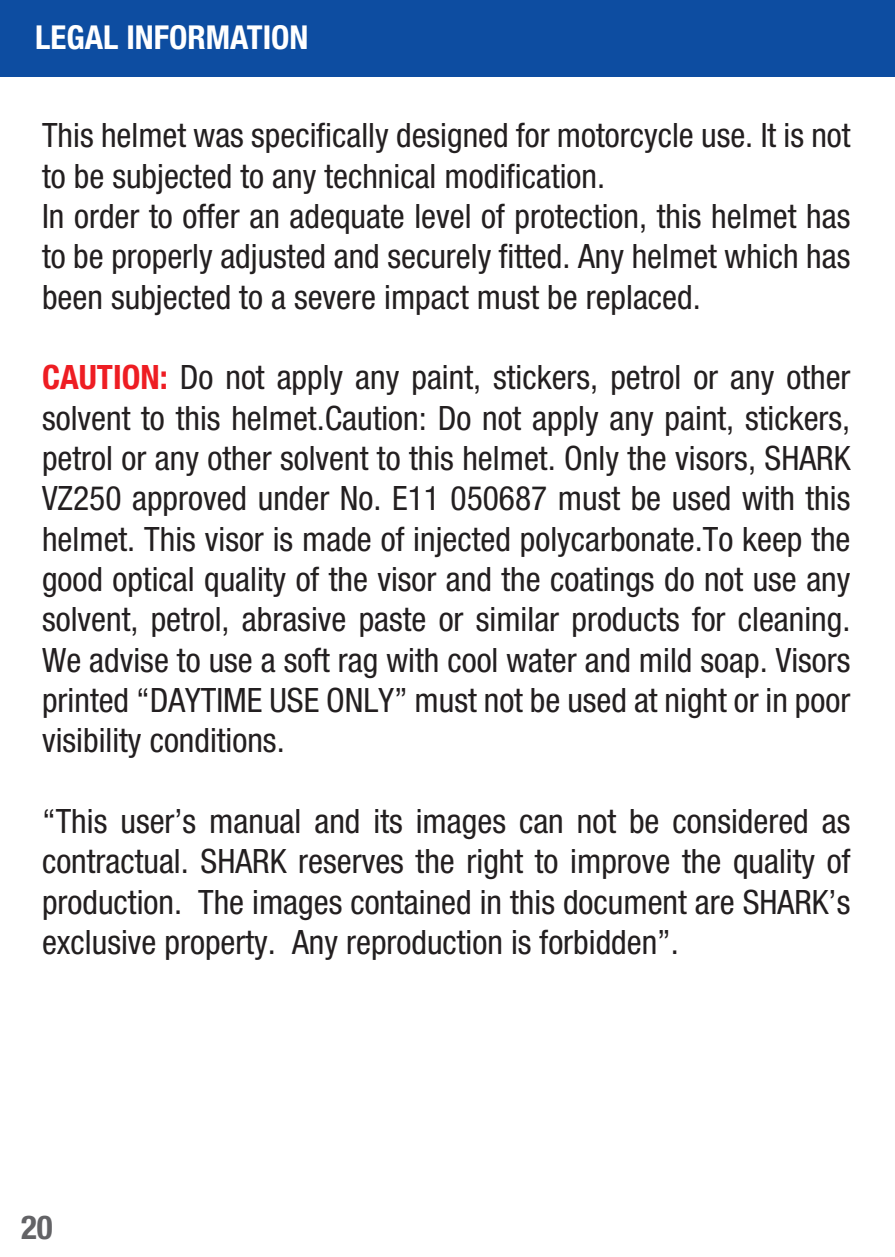
<style>
.page{position:relative;width:895px;height:1257px;background:#fff}
.page>*{position:absolute;margin:0;border:0;box-sizing:border-box;transform-origin:0 0}
.texte_courant_1{font:condensed 33.6px/40.2px "Helvetica Neue";color:#231f20;text-align:justify}
.BkltTittleGE{font:700 condensed 33px "Helvetica Neue";color:#fff}
.t1{font:700 condensed 33px "Helvetica Neue";color:#636366}
.s1{font-weight:700;color:#ee1d23}
</style>
<div class="page">
<div style="left:0;top:0;width:894px;height:76px;background:#0d4da1"></div>
<p class="BkltTittleGE" style="left:35px;top:17px;width:275px">LEGAL INFORMATION</p>
<p class="texte_courant_1" style="left:42px;top:115px;width:810px">This helmet was specifically designed for motorcycle use. It is not to be subjected to any technical modification.</p>
<p class="texte_courant_1" style="left:42px;top:196px;width:809px">In order to offer an adequate level of protection, this helmet has to be properly adjusted and securely fitted. Any helmet which has been subjected to a severe impact must be replaced.</p>
<p class="texte_courant_1" style="left:42px;top:357px;width:810px"><span class="s1">CAUTION:</span> Do not apply any paint, stickers, petrol or any other solvent to this helmet.Caution: Do not apply any paint, stickers, petrol or any other solvent to this helmet. Only the visors, SHARK VZ250 approved under No. E11 050687 must be used with this helmet. This visor is made of injected polycarbonate.To keep the good optical quality of the visor and the coatings do not use any solvent, petrol, abrasive paste or similar products for cleaning.<br>We advise to use a soft rag with cool water and mild soap. Visors printed “DAYTIME USE ONLY” must not be used at night or in poor visibility conditions.</p>
<p class="texte_courant_1" style="left:42px;top:801px;width:809px">“This user’s manual and its images can not be considered as contractual. SHARK reserves the right to improve the quality of production. The images contained in this document are SHARK’s exclusive property. Any reproduction is forbidden”.</p>
<p class="t1" style="left:21px;top:1207px;width:33px">20</p>
</div>
